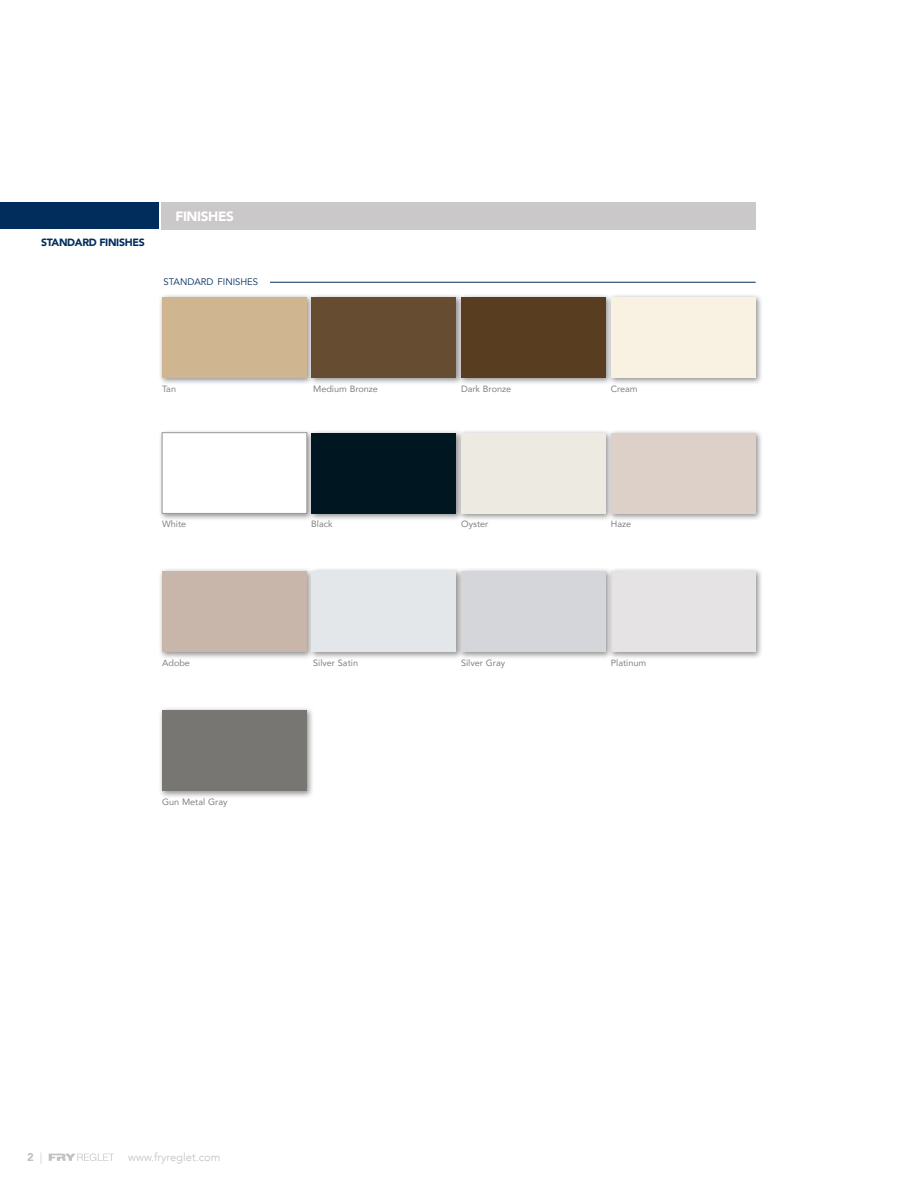
<style>
.page{position:relative;width:918px;height:1188px;background:#fff}
.page>*{position:absolute;margin:0;border:0;box-sizing:border-box;transform-origin:0 0}
.t1{font:900 13.5px "Avenir";letter-spacing:-.03em;color:#fff}
.t2{font:300 11.25px "Avenir";color:#c0c1c2}
.t3{font:900 11.25px "Avenir";color:#c0c1c2}
.t4{font:900 10.5px "Avenir";letter-spacing:-.03em;color:#002d5c}
.t5{font:9.45px "Avenir";color:#002d5c}
.t6{font:9px "Avenir";color:#808083}
.s1{font-weight:300}
</style>
<div class="page">
<svg style="left:49px;top:1153px;width:65px;height:8px"></svg>
<div style="left:0;top:202px;width:159px;height:27px;background:#002d5c"></div>
<div style="left:162px;top:202px;width:594px;height:28px;background:#cac8c8"></div>
<hr style="left:270px;top:282px;width:486px;height:1px;background:#002d5c">
<div style="left:159px;top:707px;width:156px;height:92px;background:#231f20;opacity:.5"></div>
<div style="left:162px;top:710px;width:145px;height:81px;background:#777672"></div>
<div style="left:159px;top:294px;width:156px;height:91px;background:#231f20;opacity:.5"></div>
<div style="left:162px;top:297px;width:145px;height:81px;background:#cfb691"></div>
<div style="left:308px;top:294px;width:156px;height:91px;background:#231f20;opacity:.5"></div>
<div style="left:312px;top:297px;width:144px;height:81px;background:#664d32"></div>
<div style="left:458px;top:294px;width:156px;height:91px;background:#231f20;opacity:.5"></div>
<div style="left:461px;top:297px;width:145px;height:81px;background:#593d21"></div>
<div style="left:608px;top:294px;width:156px;height:91px;background:#231f20;opacity:.5"></div>
<div style="left:611px;top:297px;width:145px;height:81px;background:#f9f1e1"></div>
<div style="left:308px;top:429px;width:156px;height:92px;background:#231f20;opacity:.5"></div>
<div style="left:312px;top:433px;width:144px;height:80px;background:#001722"></div>
<div style="left:458px;top:429px;width:156px;height:92px;background:#231f20;opacity:.5"></div>
<div style="left:461px;top:433px;width:145px;height:81px;background:#edeae2"></div>
<div style="left:607px;top:429px;width:156px;height:92px;background:#231f20;opacity:.5"></div>
<div style="left:611px;top:433px;width:144px;height:81px;background:#dcd0c9"></div>
<div style="left:159px;top:429px;width:156px;height:92px;background:#231f20;opacity:.5"></div>
<div style="left:162px;top:433px;width:145px;height:81px;background:#fff;border:1px solid #99989a"></div>
<div style="left:608px;top:568px;width:156px;height:92px;background:#231f20;opacity:.5"></div>
<div style="left:611px;top:571px;width:145px;height:81px;background:#e5e3e3"></div>
<div style="left:159px;top:568px;width:156px;height:92px;background:#231f20;opacity:.5"></div>
<div style="left:162px;top:571px;width:145px;height:81px;background:#c9b6ab"></div>
<div style="left:308px;top:568px;width:156px;height:92px;background:#231f20;opacity:.5"></div>
<div style="left:312px;top:571px;width:144px;height:81px;background:#e4e7ea"></div>
<div style="left:458px;top:568px;width:156px;height:92px;background:#231f20;opacity:.5"></div>
<div style="left:461px;top:571px;width:145px;height:81px;background:#d4d6da"></div>
<p class="t4" style="left:41px;top:233px;width:105px">STANDARD FINISHES</p>
<h1 class="t1" style="left:175px;top:205px;width:60px">FINISHES</h1>
<p class="t5" style="left:164px;top:276px;width:96px">STANDARD FINISHES</p>
<p class="t6" style="left:162px;top:381px;width:15px">Tan</p>
<p class="t6" style="left:313px;top:381px;width:66px">Medium Bronze</p>
<p class="t6" style="left:461px;top:381px;width:52px">Dark Bronze</p>
<p class="t6" style="left:611px;top:381px;width:28px">Cream</p>
<p class="t6" style="left:162px;top:517px;width:26px">White</p>
<p class="t6" style="left:311px;top:517px;width:23px">Black</p>
<p class="t6" style="left:461px;top:517px;width:29px">Oyster</p>
<p class="t6" style="left:611px;top:517px;width:22px">Haze</p>
<p class="t6" style="left:162px;top:656px;width:29px">Adobe</p>
<p class="t6" style="left:313px;top:656px;width:46px">Silver Satin</p>
<p class="t6" style="left:461px;top:656px;width:46px">Silver Gray</p>
<p class="t6" style="left:611px;top:656px;width:37px">Platinum</p>
<p class="t6" style="left:162px;top:795px;width:67px">Gun Metal Gray</p>
<p class="t3" style="left:27px;top:1147px;width:17px">2 <span class="s1">|</span></p>
<p class="t2" style="left:128px;top:1150px;width:94px">www.fryreglet.com</p>
</div>
